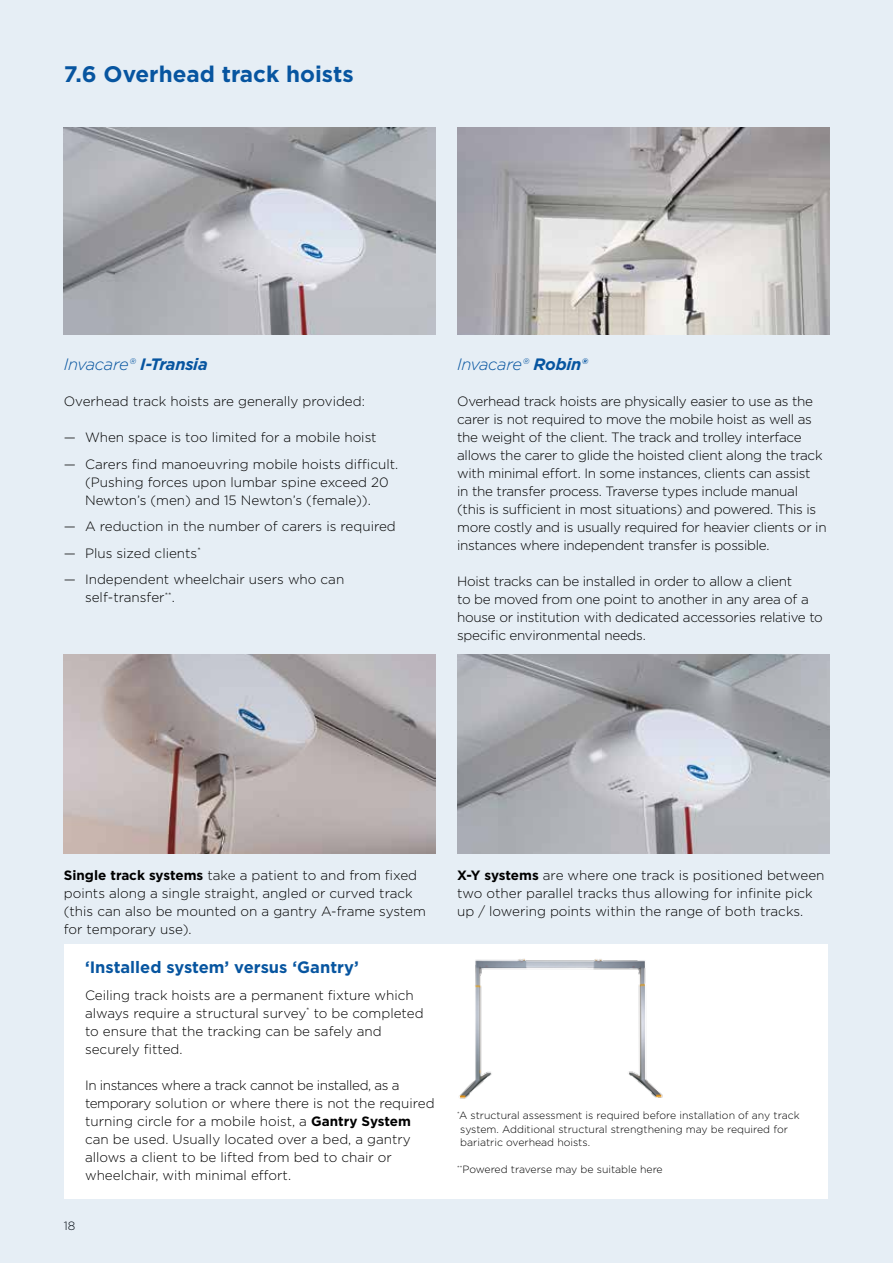
<style>
.page{position:relative;width:893px;height:1263px;background:#e6eef5}
.page>*{position:absolute;margin:0;border:0;box-sizing:border-box;transform-origin:0 0}
.t1{font:700 22.5px "Gotham";color:#0755a0}
.t2{font:italic 300 16.5px "Gotham";letter-spacing:-.015em;color:#0755a0}
.t3{font:700 16.5px "Gotham";color:#0755a0}
.t4{font:300 13.5px/18px "Gotham";letter-spacing:-.015em;color:#000}
.t5{font:300 12px "Gotham";color:#000}
.t6{font:300 10.5px/13.5px "Gotham";color:#000}
.s1{font-weight:700}
</style>
<div class="page">
<img style="left:64px;top:128px;width:372px;height:207px">
<img style="left:457px;top:128px;width:372px;height:207px">
<img style="left:64px;top:654px;width:372px;height:200px">
<img style="left:457px;top:654px;width:372px;height:200px">
<div style="left:65px;top:944px;width:763px;height:254px;background:#fff"></div>
<img style="left:459px;top:958px;width:204px;height:141px">
<h1 class="t1" style="left:64px;top:59px;width:291px">7.6 Overhead track hoists</h1>
<p class="t2" style="left:64px;top:354px;width:145px">Invacare® <span class="s1">I-Transia</span></p>
<p class="t4" style="left:64px;top:392px;width:303px">Overhead track hoists are generally provided:</p>
<p class="t4" style="left:64px;top:428px;width:314px">— When space is too limited for a mobile hoist</p>
<p class="t4" style="left:85px;top:455px;width:315px;text-indent:-21px">— Carers find manoeuvring mobile hoists difficult. (Pushing forces upon lumbar spine exceed 20<br>Newton’s (men) and 15 Newton’s (female)).</p>
<p class="t4" style="left:64px;top:517px;width:334px">— A reduction in the number of carers is required</p>
<p class="t4" style="left:64px;top:544px;width:138px">— Plus sized clients<sup>*</sup></p>
<p class="t4" style="left:85px;top:570px;width:261px;text-indent:-21px">— Independent wheelchair users who can self-transfer<sup>**</sup>.</p>
<p class="t2" style="left:457px;top:354px;width:132px">Invacare® <span class="s1">Robin®</span></p>
<p class="t4" style="left:457px;top:392px;width:371px">Overhead track hoists are physically easier to use as the carer is not required to move the mobile hoist as well as the weight of the client. The track and trolley interface allows the carer to glide the hoisted client along the track with minimal effort. In some instances, clients can assist<br>in the transfer process. Traverse types include manual (this is sufficient in most situations) and powered. This is more costly and is usually required for heavier clients or in instances where independent transfer is possible.</p>
<p class="t4" style="left:457px;top:572px;width:367px">Hoist tracks can be installed in order to allow a client<br>to be moved from one point to another in any area of a house or institution with dedicated accessories relative to specific environmental needs.</p>
<p class="t4" style="left:64px;top:866px;width:364px"><span class="s1">Single track systems</span> take a patient to and from fixed points along a single straight, angled or curved track (this can also be mounted on a gantry A-frame system for temporary use).</p>
<p class="t4" style="left:457px;top:866px;width:369px"><span class="s1">X-Y systems</span> are where one track is positioned between two other parallel tracks thus allowing for infinite pick up / lowering points within the range of both tracks.</p>
<p class="t3" style="left:85px;top:956px;width:275px">‘Installed system’ versus ‘Gantry’</p>
<p class="t4" style="left:85px;top:985px;width:340px">Ceiling track hoists are a permanent fixture which always require a structural survey<sup>*</sup> to be completed to ensure that the tracking can be safely and securely fitted.</p>
<p class="t4" style="left:85px;top:1075px;width:351px">In instances where a track cannot be installed, as a temporary solution or where there is not the required turning circle for a mobile hoist, a <span class="s1">Gantry System </span>can be used. Usually located over a bed, a gantry allows a client to be lifted from bed to chair or wheelchair, with minimal effort.</p>
<p class="t6" style="left:460px;top:1108px;width:341px;text-indent:-3px"><sup>*</sup>A structural assessment is required before installation of any track system. Additional structural strengthening may be required for bariatric overhead hoists.</p>
<p class="t6" style="left:457px;top:1162px;width:207px"><sup>**</sup>Powered traverse may be suitable here</p>
<p class="t5" style="left:64px;top:1218px;width:13px">18</p>
</div>
